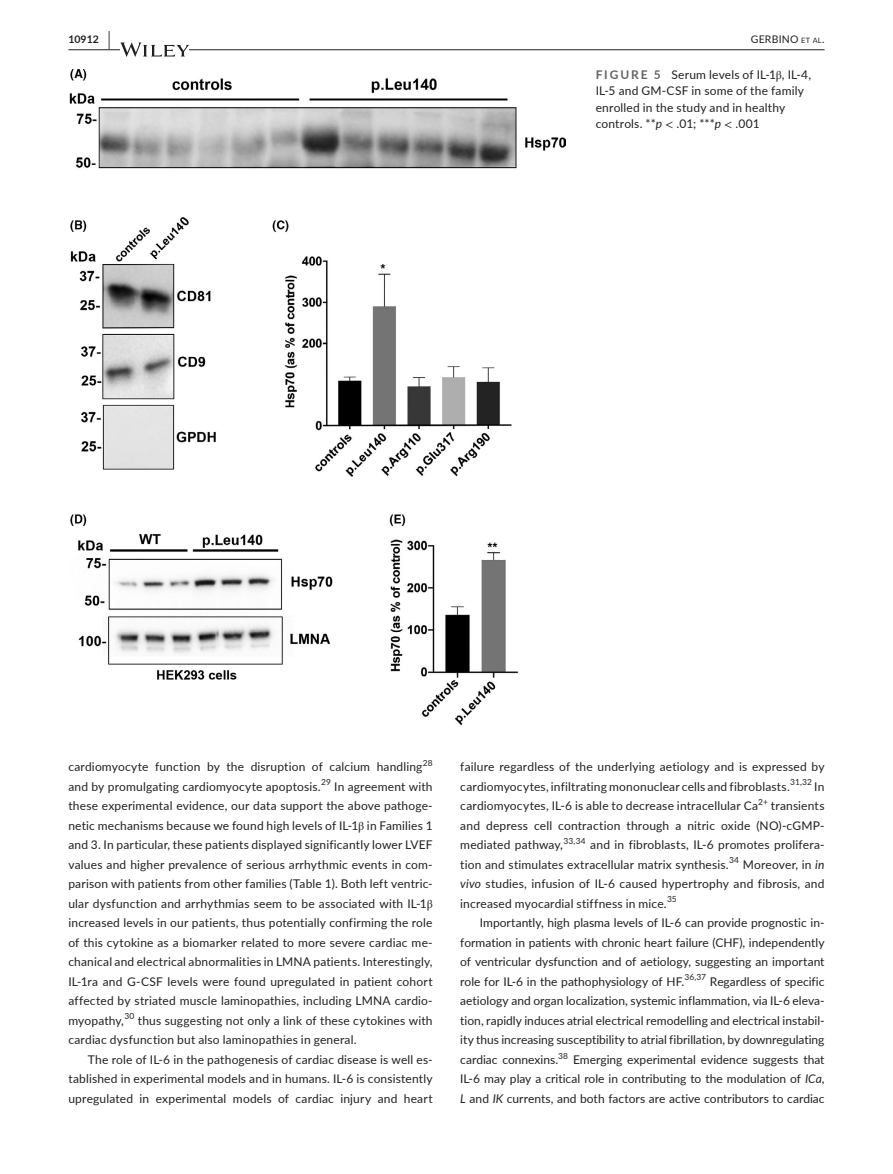
<style>
.page{position:relative;width:893px;height:1174px;background:#fff}
.page>*{position:absolute;margin:0;border:0;box-sizing:border-box;transform-origin:0 0}
.t1{font:12px/19.5px "Lato";letter-spacing:.015em;color:#231f20;text-align:justify}
.t2{font:10.5px "Lato";letter-spacing:.02em;color:#231f20}
.t3{font:700 10.5px "Lato";color:#231f20}
.t4{font:8.4px "Lato";letter-spacing:.015em;color:#231f20}
.s1{font-size:19.5px}
.s2{font-size:7.35px}
.s3{font-weight:700;color:#636366}
.s4{font-family:"STIX"}
.s5{font-style:italic}
</style>
<div class="page">
<hr style="left:68px;top:49px;width:756px;height:1px;background:#231f20">
<svg style="left:120px;top:42px;width:69px;height:15px"></svg>
<img style="left:69px;top:69px;width:497px;height:655px">
<p class="t3" style="left:68px;top:31px;width:43px">10912 <span class="s1">|</span></p>
<p class="t2" style="left:751px;top:31px;width:75px">GERBINO <span class="s2">et al</span>.</p>
<p class="t1" style="left:596px;top:66px;width:217px;line-height:16.5px;text-align:left"><span class="s3">FIGURE 5</span> Serum levels of IL-1<span class="s4">β</span>, IL-4, IL-5 and GM-CSF in some of the family enrolled in the study and in healthy controls. **<span class="s5">p</span> <span class="s4">&lt;</span> .01; ***<span class="s5">p</span> <span class="s4">&lt;</span> .001</p>
<p class="t1" style="left:68px;top:756px;width:356px">cardiomyocyte function by the disruption of calcium handling</p>
<p class="t4" style="left:423px;top:757px;width:11px">28</p>
<p class="t1" style="left:68px;top:776px;width:254px">and by promulgating cardiomyocyte apoptosis.</p>
<p class="t4" style="left:321px;top:776px;width:11px">29</p>
<p class="t1" style="left:68px;top:776px;width:366px;text-indent:266px">In agreement with these experimental evidence, our data support the above pathoge&shy;netic mechanisms because we found high levels of IL-1<span class="s4">β</span> in Families 1 and 3. In particular, these patients displayed significantly lower LVEF values and higher prevalence of serious arrhythmic events in com&shy;parison with patients from other families (Table 1). Both left ventric&shy;ular dysfunction and arrhythmias seem to be associated with IL-1<span class="s4">β </span>increased levels in our patients, thus potentially confirming the role of this cytokine as a biomarker related to more severe cardiac me&shy;chanical and electrical abnormalities in LMNA patients. Interestingly, IL-1ra and G-CSF levels were found upregulated in patient cohort affected by striated muscle laminopathies, including LMNA cardio&shy;myopathy,<sup>30</sup> thus suggesting not only a link of these cytokines with cardiac dysfunction but also laminopathies in general.</p>
<p class="t1" style="left:68px;top:1049px;width:366px;text-indent:19px">The role of IL-6 in the pathogenesis of cardiac disease is well es&shy;tablished in experimental models and in humans. IL-6 is consistently upregulated in experimental models of cardiac injury and heart</p>
<p class="t1" style="left:460px;top:756px;width:366px">failure regardless of the underlying aetiology and is expressed by cardiomyocytes, infiltrating mononuclear cells and fibroblasts.</p>
<p class="t4" style="left:790px;top:776px;width:23px">31,32</p>
<p class="t1" style="left:814px;top:776px;width:12px">In</p>
<p class="t1" style="left:460px;top:795px;width:299px">cardiomyocytes, IL-6 is able to decrease intracellular Ca</p>
<p class="t4" style="left:758px;top:796px;width:11px">2+</p>
<p class="t1" style="left:460px;top:795px;width:366px;text-indent:311px">transients and depress cell contraction through a nitric oxide (NO)-cGMP&shy;mediated pathway,</p>
<p class="t4" style="left:563px;top:835px;width:24px">33,34</p>
<p class="t1" style="left:460px;top:834px;width:366px;text-indent:130px">and in fibroblasts, IL-6 promotes prolifera&shy;tion and stimulates extracellular matrix synthesis.</p>
<p class="t4" style="left:729px;top:854px;width:12px">34</p>
<p class="t1" style="left:460px;top:854px;width:366px;text-indent:282px">Moreover, in <span class="s5">in vivo</span> studies, infusion of IL-6 caused hypertrophy and fibrosis, and increased myocardial stiffness in mice.</p>
<p class="t4" style="left:667px;top:893px;width:11px">35</p>
<p class="t1" style="left:460px;top:912px;width:366px;text-indent:20px">Importantly, high plasma levels of IL-6 can provide prognostic in&shy;formation in patients with chronic heart failure (CHF), independently of ventricular dysfunction and of aetiology, suggesting an important role for IL-6 in the pathophysiology of HF.<sup>36,37</sup> Regardless of specific aetiology and organ localization, systemic inflammation, via IL-6 eleva&shy;tion, rapidly induces atrial electrical remodelling and electrical instabil&shy;ity thus increasing susceptibility to atrial fibrillation, by downregulating cardiac connexins.<sup>38</sup> Emerging experimental evidence suggests that IL-6 may play a critical role in contributing to the modulation of <span class="s5">ICa</span>, <span class="s5">L</span> and <span class="s5">IK</span> currents, and both factors are active contributors to cardiac</p>
</div>
